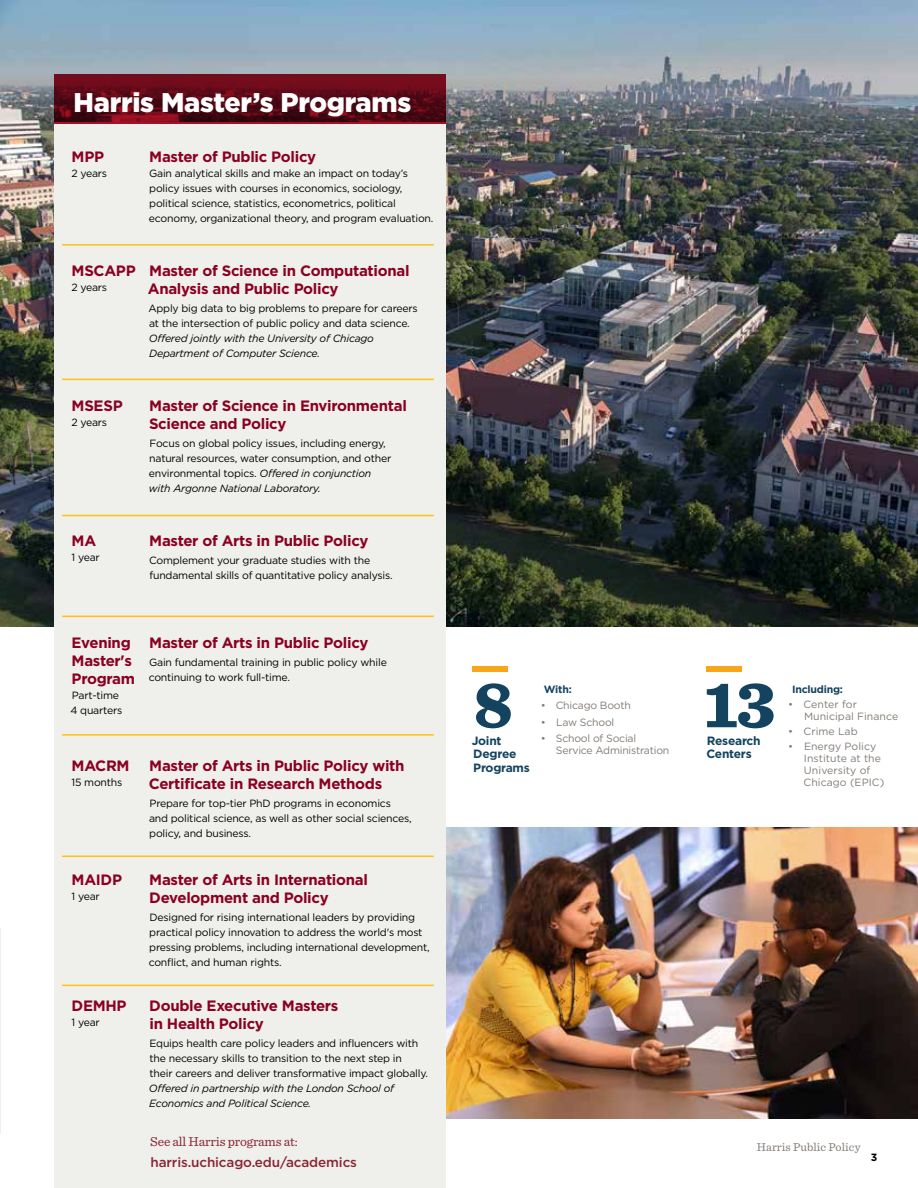
<style>
.page{position:relative;width:918px;height:1188px;background:#fff}
.page>*{position:absolute;margin:0;border:0;box-sizing:border-box;transform-origin:0 0}
.t1{font:900 67.5px "Sentinel";color:#14435f}
.t2{font:900 27px "Gotham";letter-spacing:-.01em;color:#fff}
.t3{font:700 15px/18px "Gotham";letter-spacing:-.02em;color:#8b0021}
.t4{font:500 13.5px "Gotham";letter-spacing:-.01em;color:#8a2432}
.t5{font:13.5px "Sentinel";letter-spacing:-.01em;color:#8a2432}
.t6{font:700 12px/13.5px "Gotham";letter-spacing:-.02em;color:#14435f}
.t7{font:12px "Sentinel";letter-spacing:.005em;color:#817b76}
.t8{font:10.5px/15px "Gotham";letter-spacing:-.02em;color:#000}
.t9{font:italic 10.5px/15px "Gotham";letter-spacing:-.02em;color:#000}
.t10{font:10.5px/12px "Gotham";color:#817b76}
.t11{font:10.5px/12px "Gotham";letter-spacing:-.02em;color:#817b76}
.t12{font:700 10.5px "Gotham";letter-spacing:-.02em;color:#14435f}
.t13{font:700 10.5px "Gotham";color:#000}
.s1{font-style:italic}
</style>
<div class="page">
<img style="left:446px;top:827px;width:472px;height:292px">
<img style="left:0;top:0;width:918px;height:626px">
<div style="left:54px;top:123px;width:392px;height:1065px;background:#efefeb"></div>
<hr style="left:0;top:929px;width:1px;height:205px;background:#efefeb">
<svg style="left:54px;top:74px;width:391px;height:50px;background:#5f0a17"></svg>
<hr style="left:62px;top:244px;width:372px;height:2px;background:#ffc20e">
<hr style="left:62px;top:379px;width:372px;height:1px;background:#ffc20e">
<hr style="left:62px;top:515px;width:372px;height:1px;background:#ffc20e">
<hr style="left:62px;top:616px;width:372px;height:1px;background:#ffc20e">
<hr style="left:62px;top:734px;width:372px;height:2px;background:#ffc20e">
<hr style="left:62px;top:856px;width:372px;height:1px;background:#ffc20e">
<hr style="left:62px;top:985px;width:372px;height:1px;background:#ffc20e">
<div style="left:706px;top:666px;width:36px;height:6px;background:#faa61a"></div>
<div style="left:472px;top:666px;width:36px;height:6px;background:#faa61a"></div>
<h2 class="t2" style="left:74px;top:84px;width:339px">Harris Master’s Programs</h2>
<h3 class="t3" style="left:72px;top:148px;width:34px">MPP</h3>
<p class="t8" style="left:71px;top:166px;width:37px">2 years</p>
<h3 class="t3" style="left:149px;top:148px;width:168px">Master of Public Policy</h3>
<p class="t8" style="left:149px;top:166px;width:286px">Gain analytical skills and make an impact on today’s policy issues with courses in economics, sociology, political science, statistics, econometrics, political economy, organizational theory, and program evaluation.</p>
<h3 class="t3" style="left:72px;top:262px;width:66px">MSCAPP</h3>
<p class="t8" style="left:71px;top:280px;width:37px">2 years</p>
<h3 class="t3" style="left:148px;top:262px;width:263px">Master of Science in Computational<br>Analysis and Public Policy</h3>
<p class="t8" style="left:148px;top:301px;width:271px">Apply big data to big problems to prepare for careers at the intersection of public policy and data science.</p>
<p class="t9" style="left:149px;top:331px;width:227px">Offered jointly with the University of Chicago<br>Department of Computer Science.</p>
<h3 class="t3" style="left:72px;top:397px;width:53px">MSESP</h3>
<p class="t8" style="left:71px;top:415px;width:37px">2 years</p>
<h3 class="t3" style="left:72px;top:532px;width:26px">MA</h3>
<p class="t8" style="left:72px;top:550px;width:30px">1 year</p>
<h3 class="t3" style="left:149px;top:397px;width:259px">Master of Science in Environmental<br>Science and Policy</h3>
<p class="t8" style="left:149px;top:436px;width:244px">Focus on global policy issues, including energy, natural resources, water consumption, and other environmental topics. <span class="s1">Offered in conjunction with Argonne National Laboratory.</span></p>
<h3 class="t3" style="left:149px;top:532px;width:221px">Master of Arts in Public Policy</h3>
<p class="t8" style="left:149px;top:553px;width:245px">Complement your graduate studies with the fundamental skills of quantitative policy analysis.</p>
<h3 class="t3" style="left:72px;top:634px;width:65px">Evening<br>Master's<br>Program</h3>
<p class="t8" style="left:71px;top:688px;width:53px">Part-time<br>4 quarters</p>
<h3 class="t3" style="left:149px;top:634px;width:221px">Master of Arts in Public Policy</h3>
<p class="t8" style="left:149px;top:655px;width:240px">Gain fundamental training in public policy while continuing to work full-time.</p>
<h3 class="t3" style="left:72px;top:757px;width:59px">MACRM</h3>
<p class="t8" style="left:72px;top:775px;width:52px">15 months</p>
<h3 class="t3" style="left:72px;top:871px;width:52px">MAIDP</h3>
<p class="t8" style="left:72px;top:889px;width:30px">1 year</p>
<h3 class="t3" style="left:72px;top:997px;width:57px">DEMHP</h3>
<p class="t8" style="left:72px;top:1015px;width:30px">1 year</p>
<h3 class="t3" style="left:149px;top:757px;width:257px">Master of Arts in Public Policy with<br>Certificate in Research Methods</h3>
<p class="t8" style="left:149px;top:796px;width:264px">Prepare for top-tier PhD programs in economics and political science, as well as other social sciences, policy, and business.</p>
<h3 class="t3" style="left:149px;top:871px;width:220px">Master of Arts in International<br>Development and Policy</h3>
<p class="t8" style="left:149px;top:910px;width:283px">Designed for rising international leaders by providing practical policy innovation to address the world's most pressing problems, including international development, conflict, and human rights.</p>
<h3 class="t3" style="left:149px;top:997px;width:191px">Double Executive Masters in Health Policy</h3>
<p class="t8" style="left:150px;top:1036px;width:280px">Equips health care policy leaders and influencers with the necessary skills to transition to the next step in<br>their careers and deliver transformative impact globally.</p>
<p class="t9" style="left:149px;top:1081px;width:247px">Offered in partnership with the London School of<br>Economics and Political Science.</p>
<p class="t5" style="left:150px;top:1131px;width:149px">See all Harris programs at:</p>
<p class="t4" style="left:150px;top:1153px;width:208px">harris.uchicago.edu/academics</p>
<h1 class="t1" style="left:473px;top:651px;width:41px">8</h1>
<p class="t12" style="left:544px;top:682px;width:29px">With:</p>
<p class="t11" style="left:540px;top:700px;width:92px">• Chicago Booth</p>
<p class="t11" style="left:540px;top:716px;width:76px">• Law School</p>
<p class="t11" style="left:556px;top:733px;width:115px;text-indent:-16px">• School of Social<br>Service Administration</p>
<p class="t6" style="left:472px;top:734px;width:60px">Joint<br>Degree<br>Programs</p>
<h1 class="t1" style="left:704px;top:651px;width:72px">13</h1>
<p class="t6" style="left:706px;top:734px;width:56px">Research<br>Centers</p>
<p class="t12" style="left:792px;top:682px;width:52px">Including:</p>
<p class="t10" style="left:804px;top:698px;width:96px;text-indent:-16px">• Center for<br>Municipal Finance</p>
<p class="t10" style="left:788px;top:725px;width:71px">• Crime Lab</p>
<p class="t10" style="left:804px;top:740px;width:82px;text-indent:-15px">• Energy Policy<br>Institute at the<br>University of<br>Chicago (EPIC)</p>
<p class="t7" style="left:757px;top:1138px;width:105px">Harris Public Policy</p>
<p class="t13" style="left:871px;top:1151px;width:8px">3</p>
</div>
